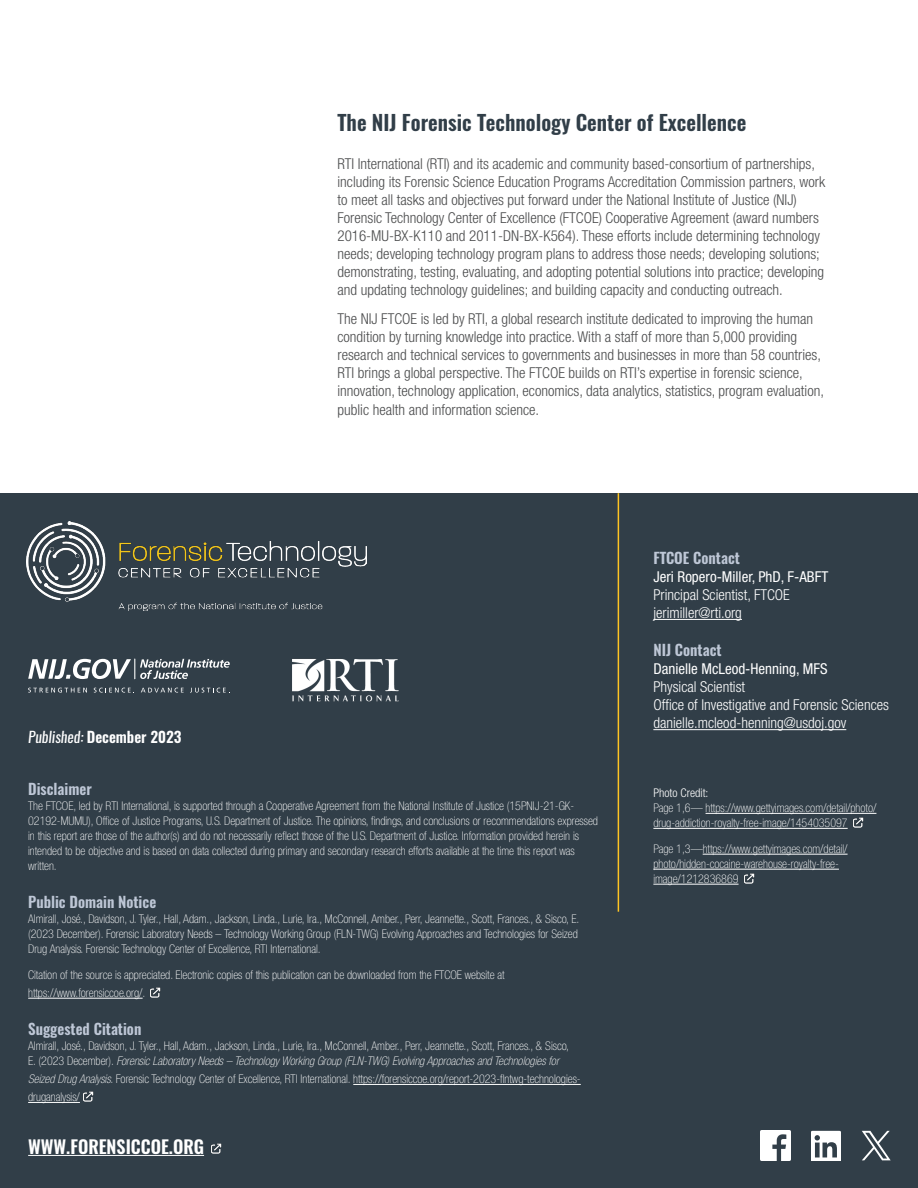
<style>
.page{position:relative;width:918px;height:1188px;background:#fff}
.page>*{position:absolute;margin:0;border:0;box-sizing:border-box;transform-origin:0 0}
.t1{font:600 21px "Oswald";color:#313e48}
.t2{font:600 18px "Oswald";color:#fff}
.t3{font:300 condensed 15px/18px "Helvetica Neue LT Std";color:#4b4c4d}
.t4{font:300 condensed 15px "Helvetica Neue LT Std";color:#fff}
.t5{font:600 15px "Oswald";color:#bec7d6}
.t6{font:condensed 15px "Helvetica Neue LT Std";color:#fff}
.t7{font:600 15px "Oswald";color:#fff}
.t8{font:100 condensed 12px/15px "Helvetica Neue LT Std";color:#fff}
.s1{font-weight:400;font-style:italic}
.s2{font-style:italic}
.s3{font-weight:300}
</style>
<div class="page">
<div style="left:0;top:493px;width:918px;height:695px;background:#313e48"></div>
<hr style="left:28px;top:998px;width:115px;height:1px;background:#fff">
<hr style="left:353px;top:1084px;width:228px;height:1px;background:#fff">
<hr style="left:28px;top:1102px;width:52px;height:1px;background:#fff">
<svg style="left:150px;top:987px;width:11px;height:11px"></svg>
<hr style="left:653px;top:619px;width:89px;height:1px;background:#fff">
<hr style="left:653px;top:729px;width:193px;height:1px;background:#fff">
<hr style="left:706px;top:813px;width:170px;height:1px;background:#fff">
<hr style="left:653px;top:828px;width:195px;height:1px;background:#fff">
<hr style="left:703px;top:854px;width:145px;height:1px;background:#fff">
<hr style="left:653px;top:869px;width:186px;height:1px;background:#fff">
<hr style="left:653px;top:884px;width:86px;height:1px;background:#fff">
<svg style="left:853px;top:817px;width:10px;height:11px"></svg>
<svg style="left:744px;top:873px;width:10px;height:11px"></svg>
<hr style="left:618px;top:493px;width:1px;height:419px;background:#fec422">
<hr style="left:28px;top:1155px;width:176px;height:1px;background:#fff">
<img style="left:27px;top:521px;width:340px;height:89px">
<img style="left:29px;top:658px;width:197px;height:35px">
<svg style="left:28px;top:659px;width:202px;height:20px"></svg>
<svg style="left:28px;top:688px;width:59px;height:5px"></svg>
<svg style="left:94px;top:688px;width:41px;height:5px"></svg>
<svg style="left:141px;top:688px;width:43px;height:5px"></svg>
<svg style="left:190px;top:688px;width:40px;height:5px"></svg>
<img style="left:292px;top:659px;width:107px;height:43px">
<svg style="left:862px;top:1131px;width:29px;height:29px"></svg>
<svg style="left:811px;top:1131px;width:30px;height:29px"></svg>
<img style="left:761px;top:1131px;width:29px;height:29px">
<svg style="left:211px;top:1143px;width:10px;height:11px"></svg>
<svg style="left:83px;top:1091px;width:11px;height:11px"></svg>
<h2 class="t1" style="left:338px;top:108px;width:410px">The NIJ Forensic Technology Center of Excellence</h2>
<p class="t3" style="left:338px;top:155px;width:489px">RTI International (RTI) and its academic and community based-consortium of partnerships, including its Forensic Science Education Programs Accreditation Commission partners, work to meet all tasks and objectives put forward under the National Institute of Justice (NIJ)<br>Forensic Technology Center of Excellence (FTCOE) Cooperative Agreement (award numbers 2016-MU-BX-K110 and 2011-DN-BX-K564). These efforts include determining technology needs; developing technology program plans to address those needs; developing solutions; demonstrating, testing, evaluating, and adopting potential solutions into practice; developing and updating technology guidelines; and building capacity and conducting outreach.</p>
<p class="t3" style="left:338px;top:310px;width:488px">The NIJ FTCOE is led by RTI, a global research institute dedicated to improving the human condition by turning knowledge into practice. With a staff of more than 5,000 providing research and technical services to governments and businesses in more than 58 countries, RTI brings a global perspective. The FTCOE builds on RTI’s expertise in forensic science, innovation, technology application, economics, data analytics, statistics, program evaluation,</p>
<p class="t3" style="left:338px;top:401px;width:203px">public health and information science.</p>
<p class="t7" style="left:28px;top:727px;width:155px"><span class="s1">Published:</span> December 2023</p>
<p class="t5" style="left:28px;top:778px;width:65px">Disclaimer</p>
<p class="t8" style="left:28px;top:798px;width:571px">The FTCOE, led by RTI International, is supported through a Cooperative Agreement from the National Institute of Justice (15PNIJ-21-GK-02192-MUMU), Office of Justice Programs, U.S. Department of Justice. The opinions, findings, and conclusions or recommendations expressed in this report are those of the author(s) and do not necessarily reflect those of the U.S. Department of Justice. Information provided herein is intended to be objective and is based on data collected during primary and secondary research efforts available at the time this report was written.</p>
<p class="t5" style="left:28px;top:892px;width:130px">Public Domain Notice</p>
<p class="t8" style="left:28px;top:911px;width:553px">Almirall, José., Davidson, J. Tyler., Hall, Adam., Jackson, Linda., Lurie, Ira., McConnell, Amber., Perr, Jeannette., Scott, Frances., &amp; Sisco, E. (2023 December). Forensic Laboratory Needs – Technology Working Group (FLN-TWG) Evolving Approaches and Technologies for Seized<br>Drug Analysis. Forensic Technology Center of Excellence, RTI International.</p>
<p class="t8" style="left:28px;top:966px;width:478px;line-height:18px">Citation of the source is appreciated. Electronic copies of this publication can be downloaded from the FTCOE website at https://www.forensiccoe.org/.</p>
<p class="t5" style="left:28px;top:1019px;width:115px">Suggested Citation</p>
<p class="t8" style="left:28px;top:1038px;width:542px">Almirall, José., Davidson, J. Tyler., Hall, Adam., Jackson, Linda., Lurie, Ira., McConnell, Amber., Perr, Jeannette., Scott, Frances., &amp; Sisco,<br>E. (2023 December). <span class="s2">Forensic Laboratory Needs – Technology Working Group (FLN-TWG) Evolving Approaches and Technologies for</span></p>
<p class="t8" style="left:28px;top:1070px;width:554px;line-height:18px"><span class="s2">Seized Drug Analysis</span>. Forensic Technology Center of Excellence, RTI International. https://forensiccoe.org/report-2023-flntwg-technologies&shy;druganalysis/</p>
<p class="t2" style="left:28px;top:1134px;width:177px">WWW.FORENSICCOE.ORG</p>
<p class="t5" style="left:653px;top:547px;width:88px">FTCOE Contact</p>
<p class="t6" style="left:653px;top:568px;width:176px">Jeri Ropero-Miller, PhD, F-ABFT</p>
<p class="t4" style="left:653px;top:586px;width:138px">Principal Scientist, FTCOE</p>
<p class="t4" style="left:653px;top:604px;width:90px">jerimiller@rti.org</p>
<p class="t5" style="left:653px;top:640px;width:70px">NIJ Contact</p>
<p class="t6" style="left:653px;top:660px;width:176px">Danielle McLeod-Henning, MFS</p>
<p class="t4" style="left:653px;top:678px;width:93px">Physical Scientist</p>
<p class="t4" style="left:653px;top:696px;width:237px">Office of Investigative and Forensic Sciences</p>
<p class="t4" style="left:653px;top:714px;width:194px">danielle.mcleod-henning@usdoj.gov</p>
<p class="t8" style="left:653px;top:785px;width:225px"><span class="s3">Photo Credit:<br></span>Page 1,6— https://www.gettyimages.com/detail/photo/ drug-addiction-royalty-free-image/1454035097</p>
<p class="t8" style="left:653px;top:841px;width:196px">Page 1,3—https://www.gettyimages.com/detail/ photo/hidden-cocaine-warehouse-royalty-free&shy;image/1212836869</p>
</div>
